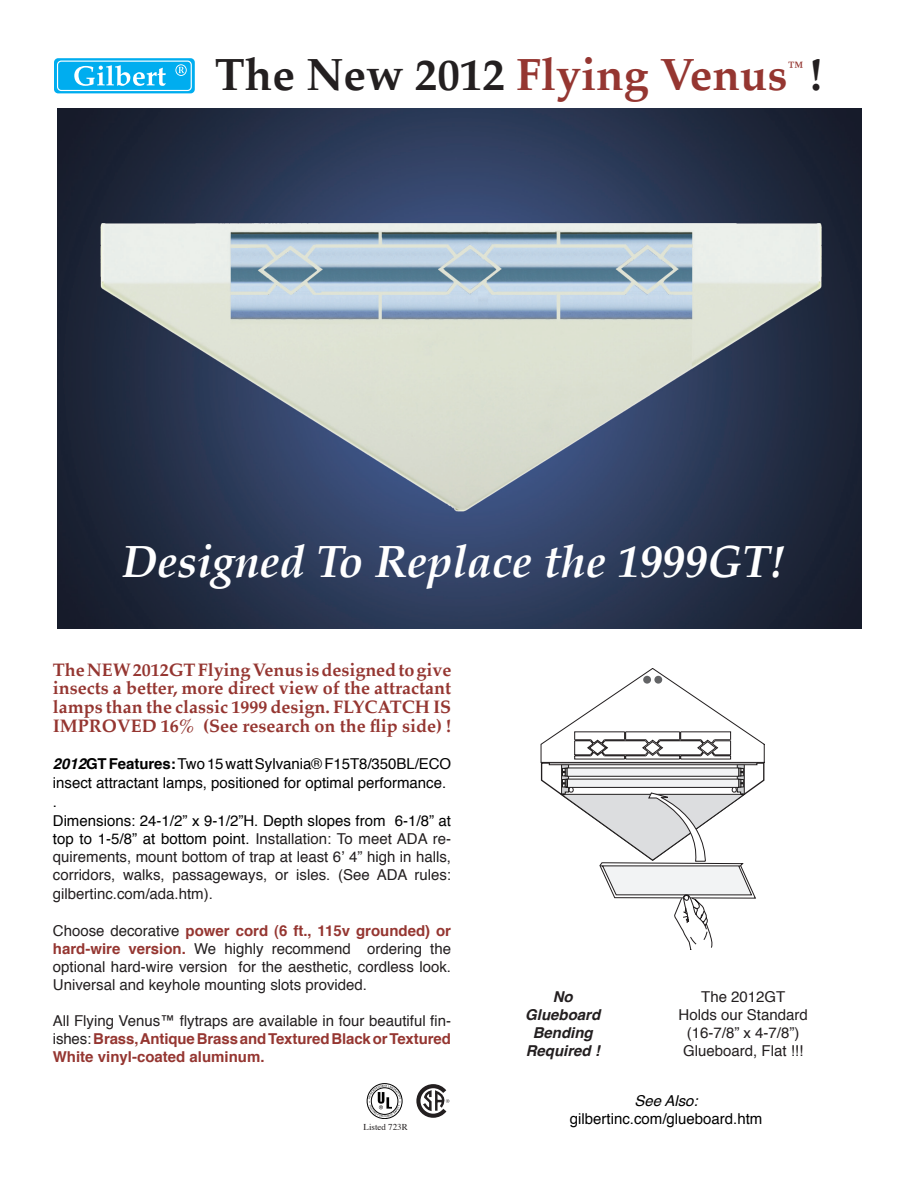
<style>
.page{position:relative;width:918px;height:1188px;background:#fff}
.page>*{position:absolute;margin:0;border:0;box-sizing:border-box;transform-origin:0 0}
.t1{font:italic 700 45px "Palatino";color:#fff}
.t2{font:700 45px "Palatino";color:#231f20}
.t3{font:700 18px/18.8px "Palatino";color:#953631;text-align:justify}
.t4{font:15px/18px "Helvetica";color:#231f20;text-align:justify}
.t5{font:15px/18.8px "Helvetica";color:#000}
.t6{font:700 15px/18px "Helvetica";letter-spacing:-.005em;color:#953631;text-align:justify}
.t7{font:italic 700 15px "Helvetica";color:#231f20}
.t8{font:italic 15px "Helvetica";color:#000}
.t9{font:700 15px "Palatino";color:#953631}
.t10{font:9px "Times";color:#231f20}
.s1{color:#953631}
.s2{font-weight:700;font-style:italic}
.s3{font-weight:700}
.s4{color:#000}
.s5{font-weight:700;color:#953631}
.s6{font-weight:400;color:#231f20}
</style>
<div class="page">
<div style="left:54px;top:58px;width:141px;height:35px;background:#00adef;border-radius:4px"></div>
<div style="left:57px;top:61px;width:135px;height:30px;border:1px solid #fff;border-radius:4px"></div>
<svg style="left:74px;top:65px;width:92px;height:21px"></svg>
<svg style="left:175px;top:64px;width:12px;height:12px"></svg>
<svg style="left:367px;top:1083px;width:35px;height:36px"></svg>
<svg style="left:416px;top:1084px;width:33px;height:34px"></svg>
<svg style="left:541px;top:668px;width:224px;height:282px"></svg>
<img style="left:58px;top:108px;width:804px;height:520px">
<p class="t2" style="left:215px;top:36px;width:609px">The New 2012 <span class="s1">Flying Venus</span> !</p>
<p class="t9" style="left:788px;top:55px;width:16px">™</p>
<p class="t1" style="left:122px;top:526px;width:664px">Designed To Replace the 1999GT!</p>
<p class="t3" style="left:53px;top:660px;width:400px">The NEW 2012GT Flying Venus is designed to give insects a better, more direct view of the attractant lamps than the classic 1999 design. FLYCATCH IS IMPROVED 16% (See research on the flip side) !</p>
<p class="t5" style="left:53px;top:755px;width:400px"><span class="s2">2012</span><span class="s3">GT Features:</span> Two 15 watt Sylvania® F15T8/350BL/ECO insect attractant lamps, positioned for optimal performance.</p>
<p class="t5" style="left:53px;top:793px;width:6px">.</p>
<p class="t4" style="left:53px;top:812px;width:400px"><span class="s4">Dimensions: 24-1/2” x 9-1/2”H. Depth slopes from 6-1/8” at top to 1-5/8” at bottom point.</span> Installation: To meet ADA re&shy;quirements, mount bottom of trap at least 6’ 4” high in halls, corridors, walks, passageways, or isles. (See ADA rules: gilbertinc.com/ada.htm).</p>
<p class="t4" style="left:53px;top:922px;width:400px">Choose decorative <span class="s5">power cord (6 ft., 115v grounded) or hard-wire version.</span> We highly recommend ordering the optional hard-wire version for the aesthetic, cordless look.<br>Universal and keyhole mounting slots provided.</p>
<p class="t6" style="left:53px;top:1012px;width:400px"><span class="s6">All Flying Venus™ flytraps are available in four beautiful fin&shy;ishes:</span> Brass, Antique Brass and Textured Black or Textured White vinyl-coated aluminum.</p>
<p class="t10" style="left:364px;top:1119px;width:46px">Listed 723R</p>
<p class="t7" style="left:553px;top:984px;width:21px">No</p>
<p class="t7" style="left:525px;top:1002px;width:77px">Glueboard</p>
<p class="t7" style="left:533px;top:1020px;width:62px">Bending</p>
<p class="t7" style="left:526px;top:1038px;width:76px">Required !</p>
<p class="t4" style="left:701px;top:988px;width:86px">The 2012GT</p>
<p class="t4" style="left:679px;top:1006px;width:131px;text-align:center">Holds our Standard (16-7/8” x 4-7/8”)<br>Glueboard, Flat !!!</p>
<p class="t8" style="left:634px;top:1089px;width:65px">See Also:</p>
<p class="t5" style="left:570px;top:1109px;width:194px">gilbertinc.com/glueboard.htm</p>
</div>
